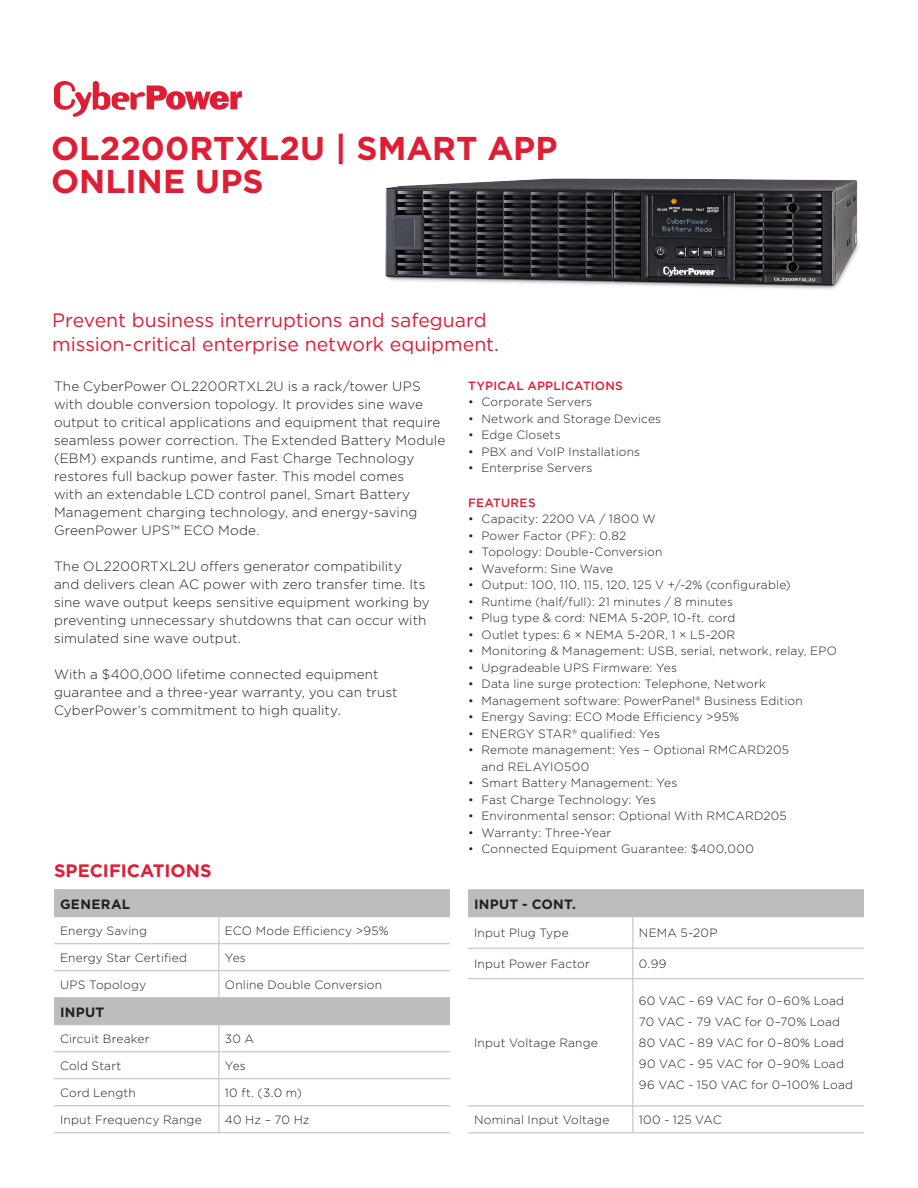
<style>
.page{position:relative;width:918px;height:1188px;background:#fff}
.page>*{position:absolute;margin:0;border:0;box-sizing:border-box;transform-origin:0 0}
.WCAG_Product_Title_Front_Page{font:700 33px/33px "Gotham";color:#df1d35}
.WCAG_Subhead{font:19.5px/23.4px "Gotham";letter-spacing:-.005em;color:#df1d35}
.WCAG_Chart_Title_-_specifications{font:700 18px "Gotham";color:#df1d35}
.WCAG_Paragraph{font:300 13.5px/18px "Gotham";letter-spacing:.01em;color:#231f20}
.WCAG_Specs_Headers{font:700 13.5px "Gotham";letter-spacing:.02em;color:#231f20}
.WCAG_Specs{font:300 12px/16.5px "Gotham";letter-spacing:.015em;color:#231f20}
.WCAG_Bullet_Header{font:500 12px "Gotham";letter-spacing:.02em;color:#df1d35}
.WCAG_Specs-2{font:300 12px "Gotham";letter-spacing:-.01em;color:#231f20}
</style>
<div class="page">
<svg style="left:54px;top:890px;width:396px;height:134px"></svg>
<hr style="left:54px;top:889px;width:165px;height:1px;background:#bdbbbb">
<hr style="left:219px;top:889px;width:231px;height:1px;background:#bdbbbb">
<hr style="left:54px;top:1051px;width:165px;height:1px;background:#bdbbbb">
<hr style="left:219px;top:1051px;width:231px;height:1px;background:#bdbbbb">
<hr style="left:54px;top:916px;width:165px;height:1px;background:#bdbbbb">
<hr style="left:219px;top:916px;width:231px;height:1px;background:#bdbbbb">
<hr style="left:54px;top:970px;width:165px;height:1px;background:#bdbbbb">
<hr style="left:219px;top:970px;width:231px;height:1px;background:#bdbbbb">
<hr style="left:54px;top:997px;width:165px;height:1px;background:#bdbbbb">
<hr style="left:219px;top:997px;width:231px;height:1px;background:#bdbbbb">
<hr style="left:54px;top:1132px;width:165px;height:1px;background:#bdbbbb">
<hr style="left:219px;top:1132px;width:231px;height:1px;background:#bdbbbb">
<hr style="left:54px;top:943px;width:165px;height:1px;background:#bdbbbb">
<hr style="left:219px;top:943px;width:231px;height:1px;background:#bdbbbb">
<svg style="left:219px;top:917px;width:1px;height:80px"></svg>
<hr style="left:54px;top:1024px;width:165px;height:1px;background:#bdbbbb">
<hr style="left:219px;top:1024px;width:231px;height:1px;background:#bdbbbb">
<hr style="left:54px;top:1078px;width:165px;height:1px;background:#bdbbbb">
<hr style="left:219px;top:1078px;width:231px;height:1px;background:#bdbbbb">
<hr style="left:54px;top:1105px;width:165px;height:1px;background:#bdbbbb">
<hr style="left:219px;top:1105px;width:231px;height:1px;background:#bdbbbb">
<svg style="left:219px;top:1025px;width:1px;height:107px"></svg>
<img style="left:385px;top:178px;width:474px;height:111px">
<svg style="left:54px;top:81px;width:188px;height:36px"></svg>
<div style="left:468px;top:890px;width:396px;height:27px;background:#bdbbbb"></div>
<hr style="left:468px;top:889px;width:165px;height:1px;background:#bdbbbb">
<hr style="left:633px;top:889px;width:231px;height:1px;background:#bdbbbb">
<hr style="left:633px;top:917px;width:1px;height:31px;background:#bdbbbb">
<hr style="left:468px;top:948px;width:165px;height:1px;background:#bdbbbb">
<hr style="left:633px;top:948px;width:231px;height:1px;background:#bdbbbb">
<svg style="left:633px;top:949px;width:1px;height:29px"></svg>
<hr style="left:468px;top:978px;width:165px;height:1px;background:#bdbbbb">
<hr style="left:633px;top:978px;width:231px;height:1px;background:#bdbbbb">
<hr style="left:633px;top:979px;width:1px;height:127px;background:#bdbbbb">
<hr style="left:468px;top:1106px;width:165px;height:1px;background:#bdbbbb">
<hr style="left:633px;top:1106px;width:231px;height:1px;background:#bdbbbb">
<svg style="left:633px;top:1106px;width:1px;height:27px"></svg>
<hr style="left:468px;top:1133px;width:165px;height:1px;background:#bdbbbb">
<hr style="left:633px;top:1133px;width:231px;height:1px;background:#bdbbbb">
<p class="WCAG_Product_Title_Front_Page" style="left:51px;top:132px;width:508px">OL2200RTXL2U | SMART APP<br>ONLINE UPS</p>
<p class="WCAG_Subhead" style="left:52px;top:308px;width:448px">Prevent business interruptions and safeguard mission-critical enterprise network equipment.</p>
<p class="WCAG_Paragraph" style="left:54px;top:377px;width:393px">The CyberPower OL2200RTXL2U is a rack/tower UPS with double conversion topology. It provides sine wave output to critical applications and equipment that require seamless power correction. The Extended Battery Module (EBM) expands runtime, and Fast Charge Technology restores full backup power faster. This model comes<br>with an extendable LCD control panel, Smart Battery Management charging technology, and energy-saving GreenPower UPS™ ECO Mode.</p>
<p class="WCAG_Paragraph" style="left:54px;top:557px;width:377px">The OL2200RTXL2U offers generator compatibility and delivers clean AC power with zero transfer time. Its sine wave output keeps sensitive equipment working by preventing unnecessary shutdowns that can occur with simulated sine wave output.</p>
<p class="WCAG_Paragraph" style="left:54px;top:665px;width:345px">With a $400,000 lifetime connected equipment guarantee and a three-year warranty, you can trust<br>CyberPower’s commitment to high quality.</p>
<p class="WCAG_Chart_Title_-_specifications" style="left:54px;top:859px;width:159px">SPECIFICATIONS</p>
<p class="WCAG_Specs_Headers" style="left:60px;top:895px;width:72px">GENERAL</p>
<p class="WCAG_Specs" style="left:60px;top:922px;width:88px">Energy Saving</p>
<p class="WCAG_Specs" style="left:225px;top:922px;width:165px">ECO Mode Efficiency &gt;95%</p>
<p class="WCAG_Specs" style="left:60px;top:949px;width:129px">Energy Star Certified</p>
<p class="WCAG_Specs" style="left:225px;top:949px;width:23px">Yes</p>
<p class="WCAG_Specs" style="left:60px;top:976px;width:88px">UPS Topology</p>
<p class="WCAG_Specs" style="left:225px;top:976px;width:159px">Online Double Conversion</p>
<p class="WCAG_Specs_Headers" style="left:60px;top:1003px;width:46px">INPUT</p>
<p class="WCAG_Specs" style="left:60px;top:1030px;width:91px">Circuit Breaker</p>
<p class="WCAG_Specs" style="left:225px;top:1030px;width:31px">30 A</p>
<p class="WCAG_Specs" style="left:60px;top:1057px;width:63px">Cold Start</p>
<p class="WCAG_Specs" style="left:225px;top:1057px;width:23px">Yes</p>
<p class="WCAG_Specs" style="left:60px;top:1084px;width:77px">Cord Length</p>
<p class="WCAG_Specs" style="left:225px;top:1084px;width:78px">10 ft. (3.0 m)</p>
<p class="WCAG_Specs" style="left:60px;top:1111px;width:143px">Input Frequency Range</p>
<p class="WCAG_Specs" style="left:225px;top:1111px;width:86px">40 Hz – 70 Hz</p>
<p class="WCAG_Bullet_Header" style="left:468px;top:378px;width:156px">TYPICAL APPLICATIONS</p>
<p class="WCAG_Specs" style="left:468px;top:394px;width:126px">• Corporate Servers</p>
<p class="WCAG_Specs" style="left:468px;top:410px;width:195px">• Network and Storage Devices</p>
<p class="WCAG_Specs" style="left:468px;top:427px;width:94px">• Edge Closets</p>
<p class="WCAG_Specs" style="left:468px;top:443px;width:174px">• PBX and VoIP Installations</p>
<p class="WCAG_Specs" style="left:468px;top:460px;width:126px">• Enterprise Servers</p>
<p class="WCAG_Bullet_Header" style="left:468px;top:495px;width:69px">FEATURES</p>
<p class="WCAG_Specs" style="left:468px;top:511px;width:189px">• Capacity: 2200 VA / 1800 W</p>
<p class="WCAG_Specs" style="left:468px;top:527px;width:160px">• Power Factor (PF): 0.82</p>
<p class="WCAG_Specs" style="left:468px;top:544px;width:196px">• Topology: Double-Conversion</p>
<p class="WCAG_Specs" style="left:468px;top:560px;width:147px">• Waveform: Sine Wave</p>
<p class="WCAG_Specs" style="left:468px;top:577px;width:324px">• Output: 100, 110, 115, 120, 125 V +/-2% (configurable)</p>
<p class="WCAG_Specs" style="left:468px;top:593px;width:267px">• Runtime (half/full): 21 minutes / 8 minutes</p>
<p class="WCAG_Specs" style="left:468px;top:610px;width:269px">• Plug type &amp; cord: NEMA 5-20P, 10-ft. cord</p>
<p class="WCAG_Specs" style="left:468px;top:626px;width:269px">• Outlet types: 6 × NEMA 5-20R, 1 × L5-20R</p>
<p class="WCAG_Specs" style="left:468px;top:643px;width:371px">• Monitoring &amp; Management: USB, serial, network, relay, EPO</p>
<p class="WCAG_Specs" style="left:468px;top:659px;width:211px">• Upgradeable UPS Firmware: Yes</p>
<p class="WCAG_Specs" style="left:468px;top:676px;width:299px">• Data line surge protection: Telephone, Network</p>
<p class="WCAG_Specs" style="left:468px;top:692px;width:336px">• Management software: PowerPanel® Business Edition</p>
<p class="WCAG_Specs" style="left:468px;top:709px;width:272px">• Energy Saving: ECO Mode Efficiency &gt;95%</p>
<p class="WCAG_Specs" style="left:468px;top:725px;width:194px">• ENERGY STAR® qualified: Yes</p>
<p class="WCAG_Specs" style="left:482px;top:742px;width:309px;text-indent:-14px">• Remote management: Yes – Optional RMCARD205 and RELAYIO500</p>
<p class="WCAG_Specs" style="left:468px;top:775px;width:211px">• Smart Battery Management: Yes</p>
<p class="WCAG_Specs" style="left:468px;top:791px;width:190px">• Fast Charge Technology: Yes</p>
<p class="WCAG_Specs" style="left:468px;top:808px;width:320px">• Environmental sensor: Optional With RMCARD205</p>
<p class="WCAG_Specs" style="left:468px;top:824px;width:145px">• Warranty: Three-Year</p>
<p class="WCAG_Specs" style="left:468px;top:841px;width:287px">• Connected Equipment Guarantee: $400,000</p>
<p class="WCAG_Specs_Headers" style="left:474px;top:895px;width:104px">INPUT - CONT.</p>
<p class="WCAG_Specs" style="left:474px;top:924px;width:96px">Input Plug Type</p>
<p class="WCAG_Specs" style="left:639px;top:924px;width:80px">NEMA 5-20P</p>
<p class="WCAG_Specs" style="left:474px;top:955px;width:117px">Input Power Factor</p>
<p class="WCAG_Specs" style="left:639px;top:955px;width:29px">0.99</p>
<p class="WCAG_Specs" style="left:474px;top:1034px;width:125px">Input Voltage Range</p>
<p class="WCAG_Specs" style="left:639px;top:992px;width:207px">60 VAC - 69 VAC for 0–60% Load</p>
<p class="WCAG_Specs-2" style="left:639px;top:1014px;width:203px">70 VAC - 79 VAC for 0–70% Load</p>
<p class="WCAG_Specs" style="left:639px;top:1034px;width:207px">80 VAC - 89 VAC for 0–80% Load</p>
<p class="WCAG_Specs" style="left:639px;top:1055px;width:207px">90 VAC - 95 VAC for 0–90% Load</p>
<p class="WCAG_Specs" style="left:639px;top:1077px;width:216px">96 VAC - 150 VAC for 0–100% Load</p>
<p class="WCAG_Specs" style="left:474px;top:1111px;width:137px">Nominal Input Voltage</p>
<p class="WCAG_Specs" style="left:639px;top:1111px;width:84px">100 - 125 VAC</p>
</div>
